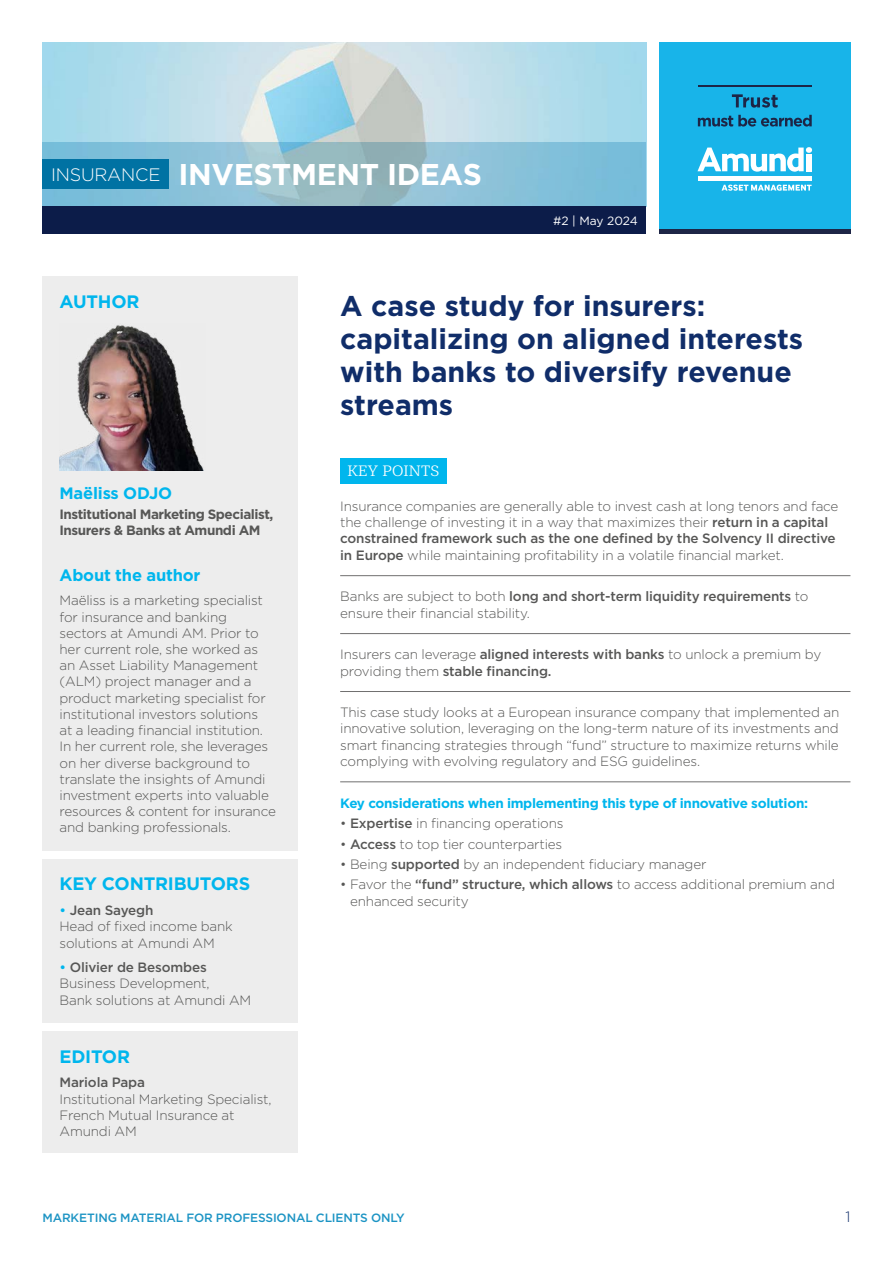
<style>
.page{position:relative;width:893px;height:1263px;background:#fff}
.page>*{position:absolute;margin:0;border:0;box-sizing:border-box;transform-origin:0 0}
.t1{font:700 30px "Gotham";letter-spacing:-.01em;color:#fff}
.t2{font:700 28.5px/33px "Gotham";color:#102d69}
.t3{font:700 18px "Gotham";letter-spacing:-.01em;color:#00b6ed}
.t4{font:300 18px "Gotham";letter-spacing:-.01em;color:#fff}
.t5{font:700 16.5px "Gotham";letter-spacing:-.01em;color:#00b6ed}
.t6{font:300 15px "Mediator Serif";color:#fff}
.t7{font:300 15px "Gotham";color:#102d69}
.t8{font:300 13.5px/16.2px "Gotham";letter-spacing:-.01em;color:#575756}
.t9{font:700 13.5px "Gotham";letter-spacing:-.02em;color:#00b6ed}
.t10{font:700 13.5px/16.2px "Gotham";letter-spacing:-.03em;color:#575756}
.t11{font:500 13.5px "Gotham";letter-spacing:-.01em;color:#575756}
.t12{font:500 12px "Gotham";letter-spacing:-.01em;color:#1c94c4}
.t13{font:12px "Gotham";letter-spacing:-.01em;color:#fff}
.s1{font-weight:500;color:#00b6ed}
.s2{font-weight:500}
</style>
<div class="page">
<img style="left:43px;top:43px;width:603px;height:99px">
<svg style="left:43px;top:142px;width:603px;height:64px;background:#8bbed2"></svg>
<div style="left:43px;top:206px;width:603px;height:28px;background:#0c1c49"></div>
<div style="left:659px;top:43px;width:191px;height:191px;background:#18b4e9"></div>
<hr style="left:659px;top:230px;width:191px;height:4px;background:#1d2546">
<hr style="left:698px;top:176px;width:114px;height:4px;background:#fff">
<svg style="left:697px;top:147px;width:115px;height:25px"></svg>
<div style="left:806px;top:154px;width:6px;height:17px;background:#fff"></div>
<svg style="left:722px;top:184px;width:90px;height:7px"></svg>
<hr style="left:698px;top:86px;width:114px;height:1px;background:#1d2546">
<svg style="left:698px;top:115px;width:114px;height:12px"></svg>
<svg style="left:732px;top:94px;width:46px;height:14px"></svg>
<div style="left:43px;top:276px;width:255px;height:574px;background:#ededed"></div>
<div style="left:43px;top:859px;width:255px;height:164px;background:#ededed"></div>
<div style="left:43px;top:1031px;width:255px;height:122px;background:#ededed"></div>
<img style="left:60px;top:325px;width:144px;height:145px">
<hr style="left:340px;top:575px;width:510px;height:1px;background:#706f6f">
<hr style="left:340px;top:633px;width:510px;height:1px;background:#706f6f">
<hr style="left:340px;top:691px;width:510px;height:1px;background:#706f6f">
<hr style="left:340px;top:781px;width:510px;height:1px;background:#706f6f">
<div style="left:340px;top:458px;width:106px;height:25px;background:#00b6ed"></div>
<div style="left:43px;top:159px;width:126px;height:30px;background:#0072a3"></div>
<h3 class="t4" style="left:51px;top:163px;width:111px">INSURANCE</h3>
<h1 class="t1" style="left:179px;top:155px;width:305px">INVESTMENT IDEAS</h1>
<p class="t13" style="left:553px;top:213px;width:86px">#2 | May 2024</p>
<h3 class="t3" style="left:60px;top:289px;width:81px">AUTHOR</h3>
<h2 class="t2" style="left:340px;top:289px;width:465px">A case study for insurers: capitalizing on aligned interests with banks to diversify revenue streams</h2>
<p class="t6" style="left:347px;top:462px;width:93px">KEY POINTS</p>
<p class="t5" style="left:60px;top:482px;width:114px">Maëliss ODJO</p>
<p class="t10" style="left:60px;top:506px;width:215px">Institutional Marketing Specialist,<br>Insurers &amp; Banks at Amundi AM</p>
<p class="t5" style="left:60px;top:564px;width:142px">About the author</p>
<p class="t8" style="left:60px;top:592px;width:218px">Maëliss is a marketing specialist for insurance and banking sectors at Amundi AM. Prior to her current role, she worked as an Asset Liability Management (ALM) project manager and a product marketing specialist for institutional investors solutions<br>at a leading financial institution.<br>In her current role, she leverages on her diverse background to translate the insights of Amundi investment experts into valuable resources &amp; content for insurance and banking professionals.</p>
<h3 class="t3" style="left:60px;top:872px;width:192px">KEY CONTRIBUTORS</h3>
<p class="t8" style="left:60px;top:902px;width:175px"><span class="s1">•</span> <span class="s2">Jean Sayegh<br></span>Head of fixed income bank solutions at Amundi AM</p>
<p class="t8" style="left:60px;top:959px;width:193px"><span class="s1">•</span> <span class="s2">Olivier de Besombes<br></span>Business Development,<br>Bank solutions at Amundi AM</p>
<h3 class="t3" style="left:60px;top:1044px;width:72px">EDITOR</h3>
<p class="t11" style="left:60px;top:1074px;width:87px">Mariola Papa</p>
<p class="t8" style="left:60px;top:1090px;width:213px">Institutional Marketing Specialist,<br>French Mutual Insurance at<br>Amundi AM</p>
<p class="t8" style="left:340px;top:498px;width:500px">Insurance companies are generally able to invest cash at long tenors and face the challenge of investing it in a way that maximizes their <span class="s2">return in a capital constrained framework such as the one defined by the Solvency II directive in Europe</span> while maintaining profitability in a volatile financial market.</p>
<p class="t8" style="left:340px;top:588px;width:470px">Banks are subject to both <span class="s2">long and short-term liquidity requirements</span> to ensure their financial stability.</p>
<p class="t8" style="left:340px;top:646px;width:483px">Insurers can leverage <span class="s2">aligned interests with banks</span> to unlock a premium by providing them <span class="s2">stable financing.</span></p>
<p class="t8" style="left:340px;top:704px;width:501px;text-align:justify">This case study looks at a European insurance company that implemented an innovative solution, leveraging on the long-term nature of its investments and smart financing strategies through “fund” structure to maximize returns while complying with evolving regulatory and ESG guidelines.</p>
<p class="t9" style="left:340px;top:794px;width:469px">Key considerations when implementing this type of innovative solution:</p>
<p class="t8" style="left:340px;top:815px;width:225px">• <span class="s2">Expertise</span> in financing operations</p>
<p class="t8" style="left:340px;top:835px;width:224px">• <span class="s2">Access</span> to top tier counterparties</p>
<p class="t8" style="left:340px;top:856px;width:368px">• Being <span class="s2">supported</span> by an independent fiduciary manager</p>
<p class="t8" style="left:350px;top:876px;width:486px;text-indent:-10px">• Favor the <span class="s2">“fund” structure, which allows</span> to access additional premium and enhanced security</p>
<p class="t12" style="left:43px;top:1209px;width:364px">MARKETING MATERIAL FOR PROFESSIONAL CLIENTS ONLY</p>
<p class="t7" style="left:845px;top:1207px;width:7px">1</p>
</div>
